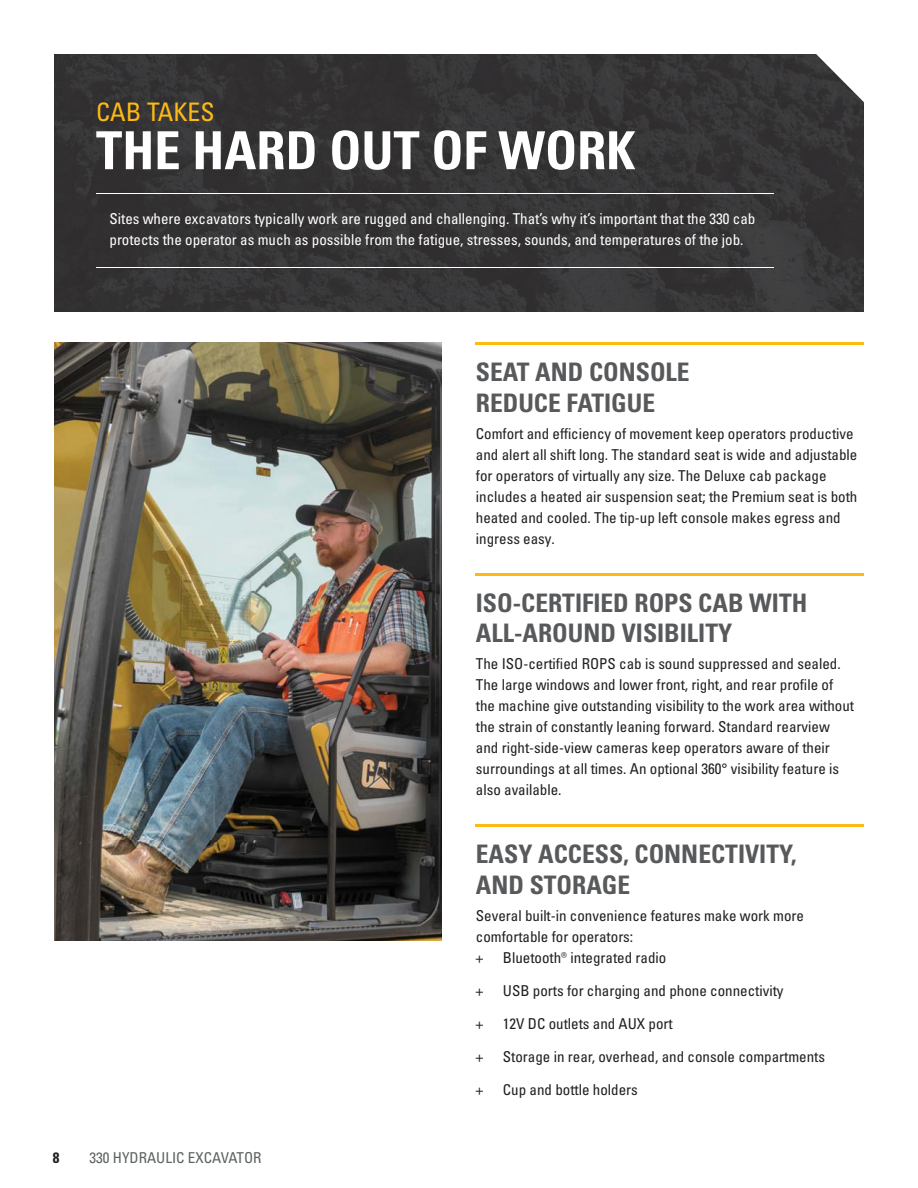
<style>
.page{position:relative;width:918px;height:1188px;background:#fff}
.page>*{position:absolute;margin:0;border:0;box-sizing:border-box;transform-origin:0 0}
.t1{font:52.5px "Univers LTCYR 67 Bold Cond";color:#fff}
.t2{font:25.5px/30.6px "Univers LTCYR 67 Bold Cond";color:#58595b}
.t3{font:condensed 25.5px "Univers LTCYR 57";color:#fdba12}
.t4{font:condensed 15px/21px "Univers LTCYR 57";color:#231f20}
.t5{font:condensed 15px/21px "Univers LTCYR 57";color:#fff}
.t6{font:condensed 15px "Univers LTCYR 57";color:#5d6263}
.t7{font:15px "Univers LTCYR 67 Bold Cond";color:#231f20}
</style>
<div class="page">
<img style="left:54px;top:342px;width:388px;height:598px">
<hr style="left:476px;top:342px;width:388px;height:3px;background:#fdba12">
<hr style="left:476px;top:573px;width:388px;height:3px;background:#fdba12">
<hr style="left:476px;top:824px;width:388px;height:3px;background:#fdba12">
<img style="left:54px;top:54px;width:810px;height:258px">
<hr style="left:96px;top:193px;width:677px;height:1px;background:#fff">
<hr style="left:96px;top:268px;width:677px;height:1px;background:#fff">
<h2 class="t3" style="left:96px;top:100px;width:120px">CAB TAKES</h2>
<h1 class="t1" style="left:96px;top:126px;width:541px">THE HARD OUT OF WORK</h1>
<p class="t5" style="left:110px;top:209px;width:647px">Sites where excavators typically work are rugged and challenging. That’s why it’s important that the 330 cab protects the operator as much as possible from the fatigue, stresses, sounds, and temperatures of the job.</p>
<h2 class="t2" style="left:476px;top:358px;width:215px">SEAT AND CONSOLE<br>REDUCE FATIGUE</h2>
<p class="t4" style="left:476px;top:424px;width:383px">Comfort and efficiency of movement keep operators productive and alert all shift long. The standard seat is wide and adjustable for operators of virtually any size. The Deluxe cab package includes a heated air suspension seat; the Premium seat is both heated and cooled. The tip-up left console makes egress and ingress easy.</p>
<h2 class="t2" style="left:476px;top:589px;width:333px">ISO-CERTIFIED ROPS CAB WITH<br>ALL-AROUND VISIBILITY</h2>
<p class="t4" style="left:476px;top:654px;width:380px">The ISO-certified ROPS cab is sound suppressed and sealed.<br>The large windows and lower front, right, and rear profile of the machine give outstanding visibility to the work area without the strain of constantly leaning forward. Standard rearview and right-side-view cameras keep operators aware of their surroundings at all times. An optional 360° visibility feature is also available.</p>
<h2 class="t2" style="left:476px;top:841px;width:322px">EASY ACCESS, CONNECTIVITY,<br>AND STORAGE</h2>
<p class="t4" style="left:476px;top:906px;width:330px">Several built-in convenience features make work more comfortable for operators:<br>+</p>
<p class="t4" style="left:503px;top:948px;width:165px">Bluetooth® integrated radio</p>
<p class="t7" style="left:53px;top:1150px;width:8px">8</p>
<p class="t6" style="left:90px;top:1150px;width:173px">330 HYDRAULIC EXCAVATOR</p>
<p class="t4" style="left:476px;top:981px;width:9px">+</p>
<p class="t4" style="left:503px;top:981px;width:282px">USB ports for charging and phone connectivity</p>
<p class="t4" style="left:476px;top:1014px;width:9px">+</p>
<p class="t4" style="left:503px;top:1014px;width:171px">12V DC outlets and AUX port</p>
<p class="t4" style="left:476px;top:1047px;width:9px">+</p>
<p class="t4" style="left:503px;top:1047px;width:324px">Storage in rear, overhead, and console compartments</p>
<p class="t4" style="left:476px;top:1080px;width:9px">+</p>
<p class="t4" style="left:503px;top:1080px;width:136px">Cup and bottle holders</p>
</div>
